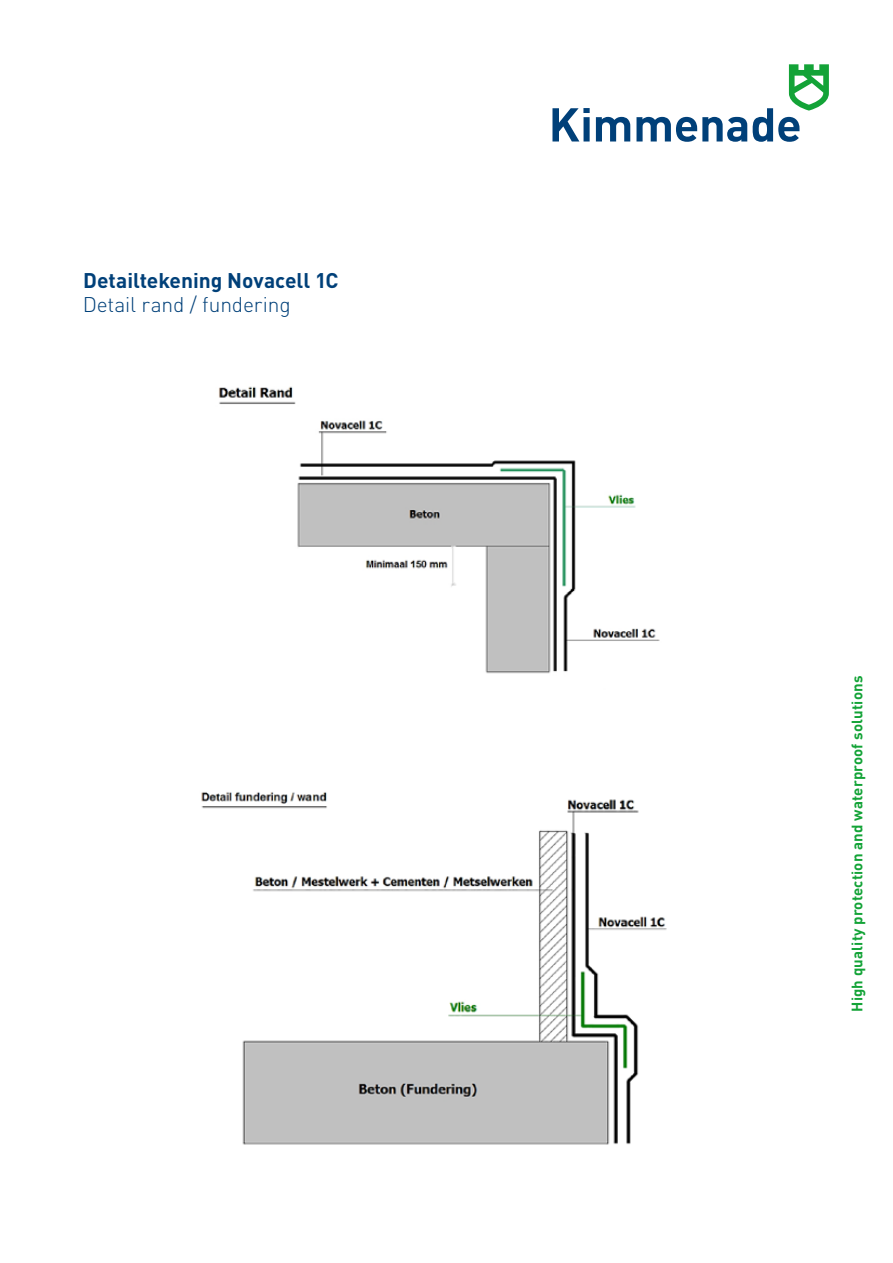
<style>
.page{position:relative;width:893px;height:1263px;background:#fff}
.page>*{position:absolute;margin:0;border:0;box-sizing:border-box;transform-origin:0 0}
.t1{font:700 21px "DIN";letter-spacing:-.005em;color:#004079}
.t2{font:300 21px "DIN";letter-spacing:-.005em;color:#004079}
.t3{font:700 15px "DIN";letter-spacing:.01em;color:#13a337}
</style>
<div class="page">
<img style="left:219px;top:386px;width:441px;height:288px">
<img style="left:201px;top:792px;width:466px;height:353px">
<svg style="left:552px;top:108px;width:38px;height:33px"></svg>
<svg style="left:596px;top:117px;width:34px;height:24px"></svg>
<svg style="left:636px;top:117px;width:111px;height:25px"></svg>
<svg style="left:753px;top:64px;width:76px;height:78px"></svg>
<h1 class="t1" style="left:83px;top:266px;width:257px">Detailtekening Novacell 1C</h1>
<h1 class="t2" style="left:83px;top:292px;width:210px">Detail rand / fundering</h1>
<p class="t3" style="left:847px;top:1012px;width:337px;rotate:-90deg">High quality protection and waterproof solutions</p>
</div>
